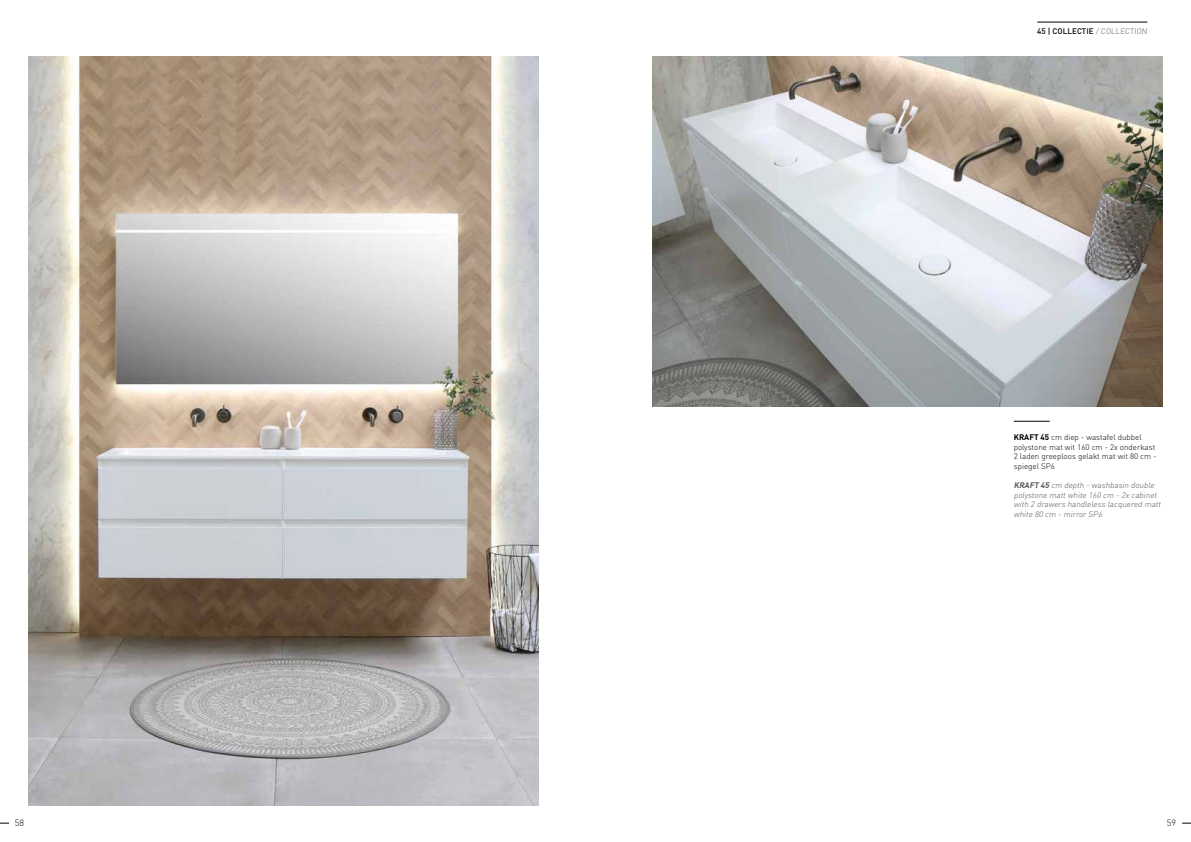
<style>
.page{position:relative;width:1191px;height:842px;background:#fff}
.page>*{position:absolute;margin:0;border:0;box-sizing:border-box;transform-origin:0 0}
.t1{font:300 9px "DIN Pro";color:#000}
.t2{font:italic 300 8px/9.6px "DIN Pro";color:#575756}
.t3{font:300 8px/9.6px "DIN Pro";color:#000}
.t4{font:500 8px "DIN Pro";letter-spacing:.01em;color:#000}
.s1{font-weight:400;color:#878787}
.s2{font-weight:700}
</style>
<div class="page">
<img style="left:28px;top:57px;width:511px;height:749px">
<img style="left:652px;top:57px;width:510px;height:350px">
<hr style="left:1013px;top:421px;width:36px;height:1px;background:#000">
<hr style="left:1037px;top:22px;width:110px;height:1px;background:#000">
<p class="t4" style="left:1037px;top:26px;width:113px">45 | COLLECTIE <span class="s1">/ COLLECTION</span></p>
<p class="t3" style="left:1013px;top:432px;width:144px"><span class="s2">KRAFT 45</span> cm diep - wastafel dubbel polystone mat wit 160 cm - 2x onderkast<br>2 laden greeploos gelakt mat wit 80 cm - spiegel SP6</p>
<p class="t2" style="left:1013px;top:480px;width:150px"><span class="s2">KRAFT 45</span> cm depth - washbasin double polystone mattwhite 160 cm - 2x cabinet with 2 drawers handleless lacquered matt white 80 cm - mirrorSP6</p>
<p class="t1" style="left:15px;top:817px;width:11px">58</p>
<p class="t1" style="left:1166px;top:817px;width:11px">59</p>
</div>
